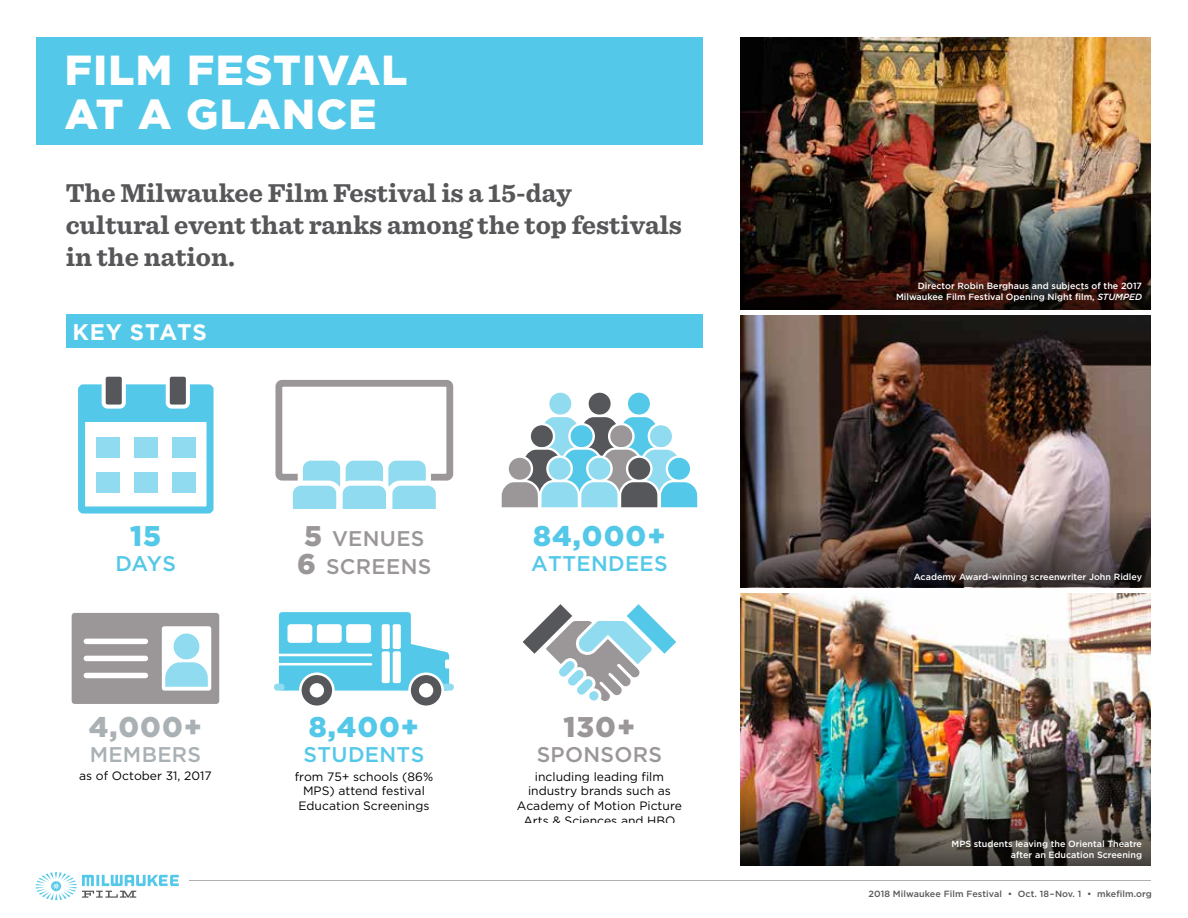
<style>
.page{position:relative;width:1188px;height:918px;background:#fff}
.page>*{position:absolute;margin:0;border:0;box-sizing:border-box;transform-origin:0 0}
.t1{font:900 42px/45px "Gotham";letter-spacing:.035em;color:#fff}
.t2{font:900 28.5px "Gotham";letter-spacing:.035em;color:#54c8e8}
.t3{font:900 28.5px "Gotham";color:#aab1b5}
.t4{font:900 28.5px "Gotham";color:#9b9799}
.t5{font:700 27px/32.4px "Sentinel";color:#57575a}
.t6{font:700 22.5px "Gotham";letter-spacing:.04em;color:#fff}
.t7{font:500 21.3px/28.2px "Gotham";letter-spacing:.015em;color:#9b9799;text-align:center}
.t8{font:500 21.3px "Gotham";letter-spacing:.015em;color:#54c8e8}
.t9{font:500 21.3px "Gotham";letter-spacing:.015em;color:#aab1b5}
.t10{font:12.15px/14.5px "Gotham";color:#000;text-align:center}
.t11{font:500 9px/10.8px "Gotham";color:#fff;text-align:right}
.t12{font:500 9px "Gotham";letter-spacing:.01em;color:#57575a}
.s1{font-weight:900;font-size:28.5px}
.s2{font-style:italic}
</style>
<div class="page">
<img style="left:740px;top:38px;width:410px;height:137px">
<img style="left:740px;top:315px;width:410px;height:138px">
<img style="left:740px;top:593px;width:410px;height:138px">
<img style="left:740px;top:731px;width:410px;height:135px">
<img style="left:740px;top:453px;width:410px;height:134px">
<img style="left:740px;top:175px;width:410px;height:135px">
<div style="left:67px;top:314px;width:636px;height:34px;background:#54c8e8"></div>
<div style="left:36px;top:38px;width:667px;height:108px;background:#54c8e8"></div>
<hr style="left:189px;top:880px;width:962px;height:1px;background:#b4b0b1">
<svg style="left:36px;top:872px;width:143px;height:28px"></svg>
<div style="left:72px;top:613px;width:147px;height:91px;background:#9b9799;border-radius:3px"></div>
<div style="left:162px;top:626px;width:49px;height:65px;background:#fff;border-radius:3px"></div>
<div style="left:174px;top:634px;width:25px;height:25px;background:#90dbf0;border-radius:50%"></div>
<svg style="left:165px;top:662px;width:43px;height:25px"></svg>
<div style="left:86px;top:639px;width:59px;height:5px;background:#fff"></div>
<div style="left:86px;top:656px;width:59px;height:5px;background:#fff"></div>
<div style="left:86px;top:673px;width:59px;height:5px;background:#fff"></div>
<div style="left:275px;top:380px;width:178px;height:101px;border:7px solid #9b9799;border-radius:3px"></div>
<svg style="left:288px;top:460px;width:153px;height:49px"></svg>
<svg style="left:523px;top:604px;width:153px;height:97px"></svg>
<div style="left:279px;top:612px;width:132px;height:79px;background:#54c8e8;border-radius:3px"></div>
<hr style="left:277px;top:654px;width:94px;height:2px;background:#fff">
<hr style="left:277px;top:663px;width:94px;height:3px;background:#fff">
<div style="left:346px;top:624px;width:25px;height:19px;background:#fff;border-radius:3px"></div>
<div style="left:317px;top:624px;width:25px;height:19px;background:#fff;border-radius:3px"></div>
<div style="left:287px;top:624px;width:25px;height:19px;background:#fff;border-radius:3px"></div>
<svg style="left:299px;top:672px;width:36px;height:34px"></svg>
<div style="left:310px;top:683px;width:14px;height:14px;background:#fff;border-radius:50%"></div>
<div style="left:274px;top:684px;width:11px;height:7px;background:#90dbf0;border-radius:3px"></div>
<div style="left:382px;top:651px;width:8px;height:32px;background:#fff;border-radius:2px"></div>
<div style="left:393px;top:651px;width:8px;height:32px;background:#fff;border-radius:2px"></div>
<div style="left:382px;top:624px;width:8px;height:25px;background:#fff;border-radius:2px"></div>
<div style="left:393px;top:624px;width:8px;height:25px;background:#fff;border-radius:2px"></div>
<div style="left:441px;top:684px;width:13px;height:7px;background:#90dbf0;border-radius:3px"></div>
<svg style="left:406px;top:643px;width:43px;height:63px"></svg>
<div style="left:419px;top:683px;width:14px;height:14px;background:#fff;border-radius:50%"></div>
<div style="left:78px;top:384px;width:136px;height:130px;border:7px solid #54c8e8;border-radius:2px"></div>
<div style="left:82px;top:388px;width:128px;height:34px;background:#54c8e8"></div>
<svg style="left:102px;top:376px;width:24px;height:33px"></svg>
<svg style="left:166px;top:376px;width:24px;height:33px"></svg>
<div style="left:96px;top:437px;width:23px;height:20px;background:#90dbf0"></div>
<div style="left:134px;top:437px;width:23px;height:20px;background:#90dbf0"></div>
<div style="left:172px;top:437px;width:23px;height:20px;background:#90dbf0"></div>
<div style="left:96px;top:472px;width:23px;height:20px;background:#90dbf0"></div>
<div style="left:134px;top:472px;width:23px;height:20px;background:#90dbf0"></div>
<div style="left:172px;top:472px;width:23px;height:20px;background:#90dbf0"></div>
<svg style="left:501px;top:392px;width:197px;height:116px"></svg>
<h1 class="t1" style="left:65px;top:46px;width:344px">FILM FESTIVAL<br>AT A GLANCE</h1>
<h3 class="t5" style="left:66px;top:175px;width:618px">The Milwaukee Film Festival is a 15-day cultural event that ranks among the top festivals in the nation.</h3>
<h3 class="t6" style="left:72px;top:319px;width:136px">KEY STATS</h3>
<h2 class="t2" style="left:130px;top:519px;width:32px">15</h2>
<h3 class="t8" style="left:116px;top:551px;width:62px">DAYS</h3>
<h2 class="t3" style="left:89px;top:711px;width:115px">4,000+</h2>
<h3 class="t9" style="left:90px;top:743px;width:113px">MEMBERS</h3>
<h3 class="t10" style="left:79px;top:768px;width:134px">as of October 31, 2017</h3>
<h3 class="t7" style="left:297px;top:524px;width:136px"><span class="s1">5</span> VENUES<br><span class="s1">6</span> SCREENS</h3>
<h2 class="t2" style="left:309px;top:711px;width:112px">8,400+</h2>
<h3 class="t8" style="left:304px;top:743px;width:122px">STUDENTS</h3>
<h3 class="t10" style="left:295px;top:769px;width:140px">from 75+ schools (86%<br>MPS) attend festival<br>Education Screenings</h3>
<h2 class="t2" style="left:533px;top:519px;width:134px">84,000+</h2>
<h3 class="t8" style="left:531px;top:551px;width:138px">ATTENDEES</h3>
<h2 class="t4" style="left:564px;top:711px;width:73px">130+</h2>
<h3 class="t7" style="left:537px;top:740px;width:127px">SPONSORS</h3>
<h3 class="t10" style="left:517px;top:769px;width:167px">including leading film industry brands such as<br>Academy of Motion Picture<br>Arts &amp; Sciences and HBO</h3>
<p class="t11" style="left:896px;top:280px;width:247px">Director Robin Berghaus and subjects of the 2017<br>Milwaukee Film Festival Opening Night film, <span class="s2">STUMPED</span></p>
<p class="t11" style="left:914px;top:571px;width:230px">Academy Award-winning screenwriter John Ridley</p>
<p class="t11" style="left:952px;top:838px;width:192px">MPS students leaving the Oriental Theatre after an Education Screening</p>
<p class="t12" style="left:869px;top:889px;width:285px">2018 Milwaukee Film Festival • Oct. 18–Nov. 1 • mkefilm.org</p>
</div>
